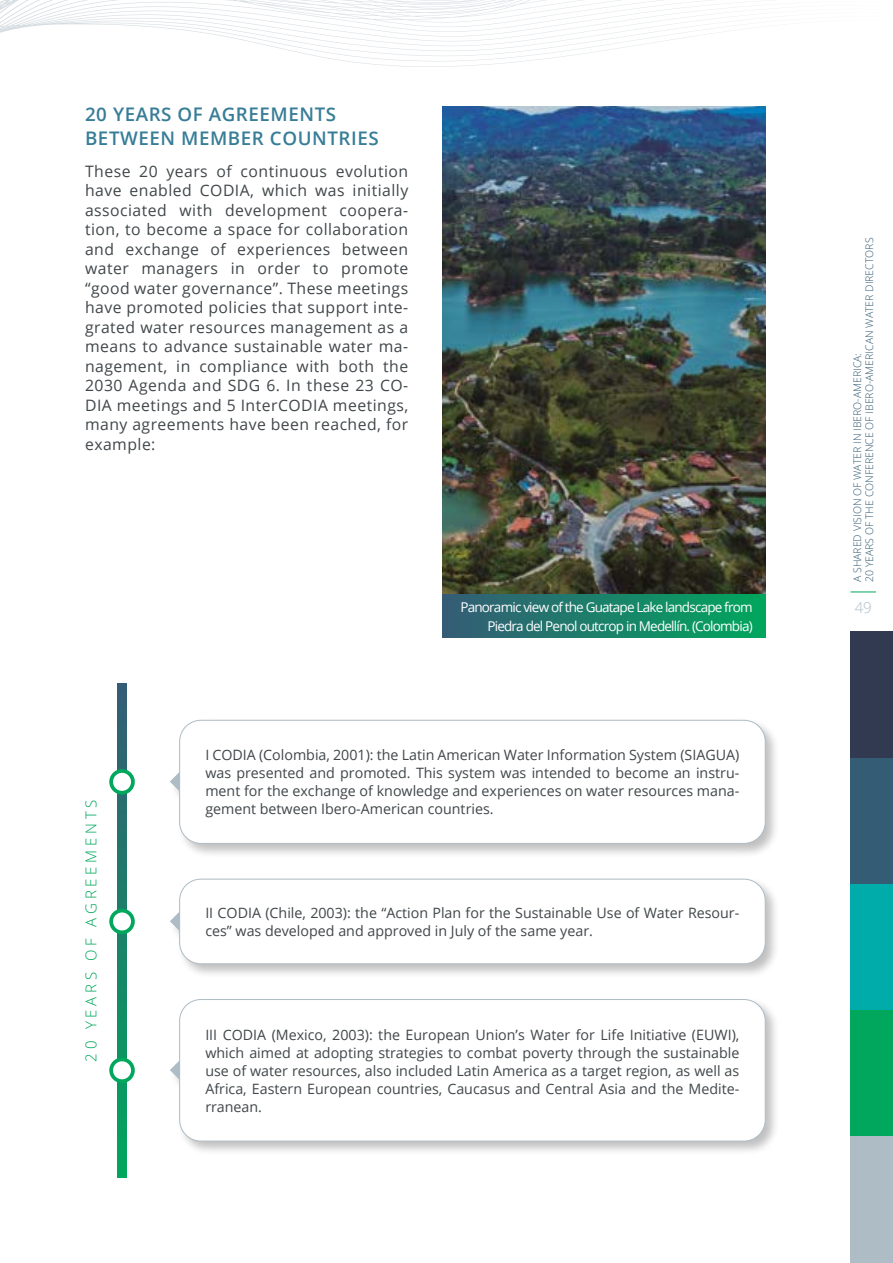
<style>
.page{position:relative;width:893px;height:1263px;background:#fff}
.page>*{position:absolute;margin:0;border:0;box-sizing:border-box;transform-origin:0 0}
.t1{font:600 18.75px/24px "Open Sans";letter-spacing:.03em;color:#377d97}
.t2{font:15.75px/19.5px "Open Sans";letter-spacing:.03em;color:#404649;text-align:justify}
.t3{font:300 15px "Open Sans";letter-spacing:.25em;color:#00a75d}
.t4{font:300 15px "Open Sans";color:#aebcc5}
.t5{font:14.25px/18px "Open Sans";color:#404649;text-align:justify}
.t6{font:13.5px/18.8px "Open Sans";letter-spacing:-.06em;color:#fff;text-align:right}
.t7{font:300 10.5px/12px "Open Sans";color:#355c75}
</style>
<div class="page">
<svg style="left:0;top:0;width:741px;height:67px"></svg>
<div style="left:850px;top:631px;width:43px;height:632px;background:#313a50"></div>
<div style="left:850px;top:758px;width:43px;height:505px;background:#355c75"></div>
<div style="left:850px;top:884px;width:43px;height:379px;background:#00aca9"></div>
<div style="left:850px;top:1010px;width:43px;height:253px;background:#00a75d"></div>
<div style="left:850px;top:1137px;width:43px;height:126px;background:#aebcc5"></div>
<svg style="left:850px;top:592px;width:26px;height:1px"></svg>
<svg style="left:118px;top:683px;width:8px;height:495px;background:#1a8169"></svg>
<div style="left:111px;top:771px;width:22px;height:22px;background:#fff;border-radius:50%"></div>
<div style="left:109px;top:769px;width:26px;height:26px;border:4px solid #00a75d;border-radius:50%"></div>
<svg style="left:170px;top:774px;width:7px;height:18px"></svg>
<div style="left:177px;top:718px;width:602px;height:140px;background:#000;opacity:.25"></div>
<div style="left:180px;top:720px;width:585px;height:123px;background:#fff;border-radius:21px"></div>
<div style="left:179px;top:720px;width:586px;height:123px;border:1px solid #aebcc5;border-radius:21px"></div>
<div style="left:111px;top:1059px;width:22px;height:22px;background:#fff;border-radius:50%"></div>
<div style="left:109px;top:1057px;width:26px;height:26px;border:4px solid #00a75d;border-radius:50%"></div>
<svg style="left:170px;top:1063px;width:7px;height:17px"></svg>
<div style="left:177px;top:997px;width:602px;height:158px;background:#000;opacity:.25"></div>
<div style="left:180px;top:999px;width:585px;height:142px;background:#fff;border-radius:21px"></div>
<div style="left:179px;top:999px;width:586px;height:142px;border:1px solid #aebcc5;border-radius:21px"></div>
<div style="left:111px;top:910px;width:22px;height:22px;background:#fff;border-radius:50%"></div>
<div style="left:109px;top:909px;width:26px;height:25px;border:4px solid #00a75d;border-radius:50%"></div>
<svg style="left:170px;top:914px;width:7px;height:17px"></svg>
<div style="left:177px;top:877px;width:602px;height:100px;background:#000;opacity:.25"></div>
<div style="left:180px;top:879px;width:585px;height:85px;background:#fff;border-radius:21px"></div>
<div style="left:179px;top:879px;width:586px;height:85px;border:1px solid #aebcc5;border-radius:21px"></div>
<img style="left:442px;top:106px;width:323px;height:489px">
<div style="left:442px;top:595px;width:323px;height:42px;background:linear-gradient(to right,#355c75,#01a65d)"></div>
<p class="t1" style="left:85px;top:101px;width:295px">20 YEARS OF AGREEMENTS<br>BETWEEN MEMBER COUNTRIES</p>
<p class="t2" style="left:85px;top:161px;width:325px">These 20 years of continuous evolution have enabled CODIA, which was initially associated with development coopera&shy;tion, to become a space for collaboration and exchange of experiences between water managers in order to promote “good water governance”. These meetings have promoted policies that support inte&shy;grated water resources management as a means to advance sustainable water ma&shy;nagement, in compliance with both the 2030 Agenda and SDG 6. In these 23 CO-DIA meetings and 5 InterCODIA meetings, many agreements have been reached, for example:</p>
<p class="t6" style="left:460px;top:597px;width:294px">Panoramic view of the Guatape Lake landscape from<br>Piedra del Penol outcrop in Medellín. (Colombia)</p>
<p class="t3" style="left:81px;top:1062px;width:264px;rotate:-90deg">20 YEARS OF AGREEMENTS</p>
<p class="t5" style="left:205px;top:746px;width:535px">I CODIA (Colombia, 2001): the Latin American Water Information System (SIAGUA) was presented and promoted. This system was intended to become an instru&shy;ment for the exchange of knowledge and experiences on water resources mana&shy;gement between Ibero-American countries.</p>
<p class="t5" style="left:205px;top:903px;width:535px">II CODIA (Chile, 2003): the “Action Plan for the Sustainable Use of Water Resour&shy;ces” was developed and approved in July of the same year.</p>
<p class="t5" style="left:205px;top:1025px;width:536px">III CODIA (Mexico, 2003): the European Union’s Water for Life Initiative (EUWI), which aimed at adopting strategies to combat poverty through the sustainable use of water resources, also included Latin America as a target region, as well as Africa, Eastern European countries, Caucasus and Central Asia and the Medite&shy;rranean.</p>
<p class="t7" style="left:851px;top:582px;width:346px;rotate:-90deg">A SHARED VISION OF WATER IN IBERO-AMERICA:<br>20 YEARS OF THE CONFERENCE OF IBERO-AMERICAN WATER DIRECTORS</p>
<p class="t4" style="left:855px;top:597px;width:19px">49</p>
</div>
